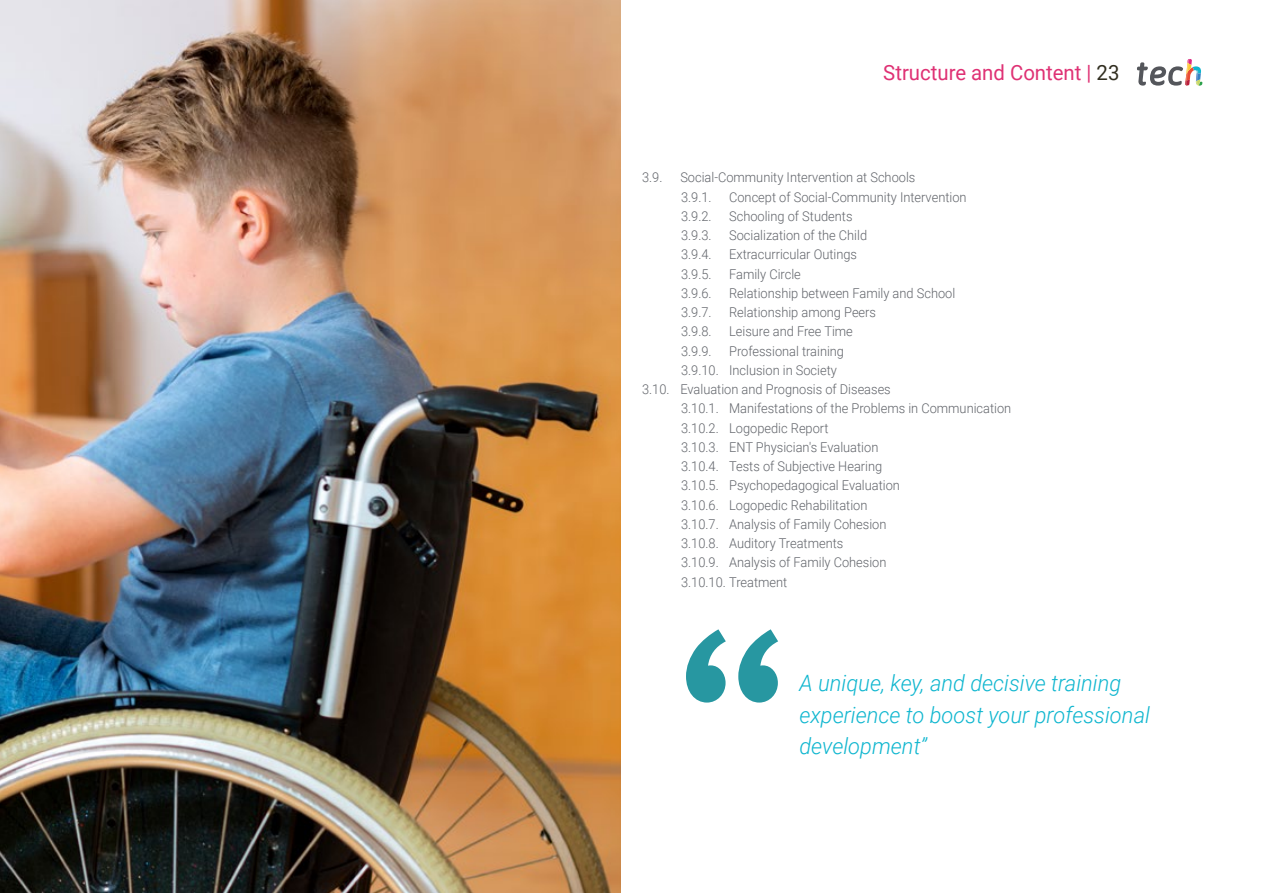
<style>
.page{position:relative;width:1263px;height:893px;background:#fff}
.page>*{position:absolute;margin:0;border:0;box-sizing:border-box;transform-origin:0 0}
.t1{font:italic 300 22.5px/31.5px "Roboto";color:#0fb6cf}
.t2{font:21px "Roboto";color:#df3174}
.t3{font:300 13.5px/19.2px "Roboto";color:#61646a;scale:.95 1}
.s1{color:#312e20}
</style>
<div class="page">
<svg style="left:1137px;top:59px;width:65px;height:27px"></svg>
<img style="left:0;top:0;width:621px;height:893px">
<svg style="left:686px;top:629px;width:92px;height:74px"></svg>
<h2 class="t2" style="left:883px;top:57px;width:238px">Structure and Content | <span class="s1">23</span></h2>
<p class="t3" style="left:642px;top:167px;width:23px">3.9.</p>
<p class="t3" style="left:680px;top:167px;width:249px">Social-Community Intervention at Schools<br>3.9.1.</p>
<p class="t3" style="left:729px;top:187px;width:251px">Concept of Social-Community Intervention</p>
<p class="t3" style="left:681px;top:206px;width:34px">3.9.2.</p>
<p class="t3" style="left:729px;top:206px;width:131px">Schooling of Students</p>
<p class="t3" style="left:681px;top:225px;width:34px">3.9.3.</p>
<p class="t3" style="left:729px;top:225px;width:147px">Socialization of the Child</p>
<p class="t3" style="left:681px;top:244px;width:34px">3.9.4.</p>
<p class="t3" style="left:729px;top:244px;width:136px">Extracurricular Outings</p>
<p class="t3" style="left:681px;top:264px;width:34px">3.9.5.</p>
<p class="t3" style="left:729px;top:264px;width:77px">Family Circle</p>
<p class="t3" style="left:681px;top:283px;width:34px">3.9.6.</p>
<p class="t3" style="left:729px;top:283px;width:240px">Relationship between Family and School</p>
<p class="t3" style="left:681px;top:302px;width:34px">3.9.7.</p>
<p class="t3" style="left:729px;top:302px;width:156px">Relationship among Peers</p>
<p class="t3" style="left:681px;top:321px;width:34px">3.9.8.</p>
<p class="t3" style="left:729px;top:321px;width:132px">Leisure and Free Time</p>
<p class="t3" style="left:681px;top:341px;width:34px">3.9.9.</p>
<p class="t3" style="left:729px;top:341px;width:122px">Professional training</p>
<p class="t3" style="left:681px;top:360px;width:166px">3.9.10. Inclusion in Society</p>
<p class="t3" style="left:642px;top:379px;width:263px">3.10. Evaluation and Prognosis of Diseases</p>
<p class="t3" style="left:681px;top:398px;width:349px">3.10.1. Manifestations of the Problems in Communication</p>
<p class="t3" style="left:681px;top:418px;width:157px">3.10.2. Logopedic Report</p>
<p class="t3" style="left:681px;top:437px;width:209px">3.10.3. ENT Physician's Evaluation</p>
<p class="t3" style="left:681px;top:456px;width:213px">3.10.4. Tests of Subjective Hearing</p>
<p class="t3" style="left:681px;top:475px;width:232px">3.10.5. Psychopedagogical Evaluation</p>
<p class="t3" style="left:681px;top:495px;width:198px">3.10.6. Logopedic Rehabilitation</p>
<p class="t3" style="left:681px;top:514px;width:218px">3.10.7. Analysis of Family Cohesion</p>
<p class="t3" style="left:681px;top:533px;width:172px">3.10.8. Auditory Treatments</p>
<p class="t3" style="left:681px;top:552px;width:218px">3.10.9. Analysis of Family Cohesion</p>
<p class="t3" style="left:681px;top:572px;width:113px">3.10.10. Treatment</p>
<h1 class="t1" style="left:799px;top:667px;width:352px">A unique, key, and decisive training experience to boost your professional development”</h1>
</div>
